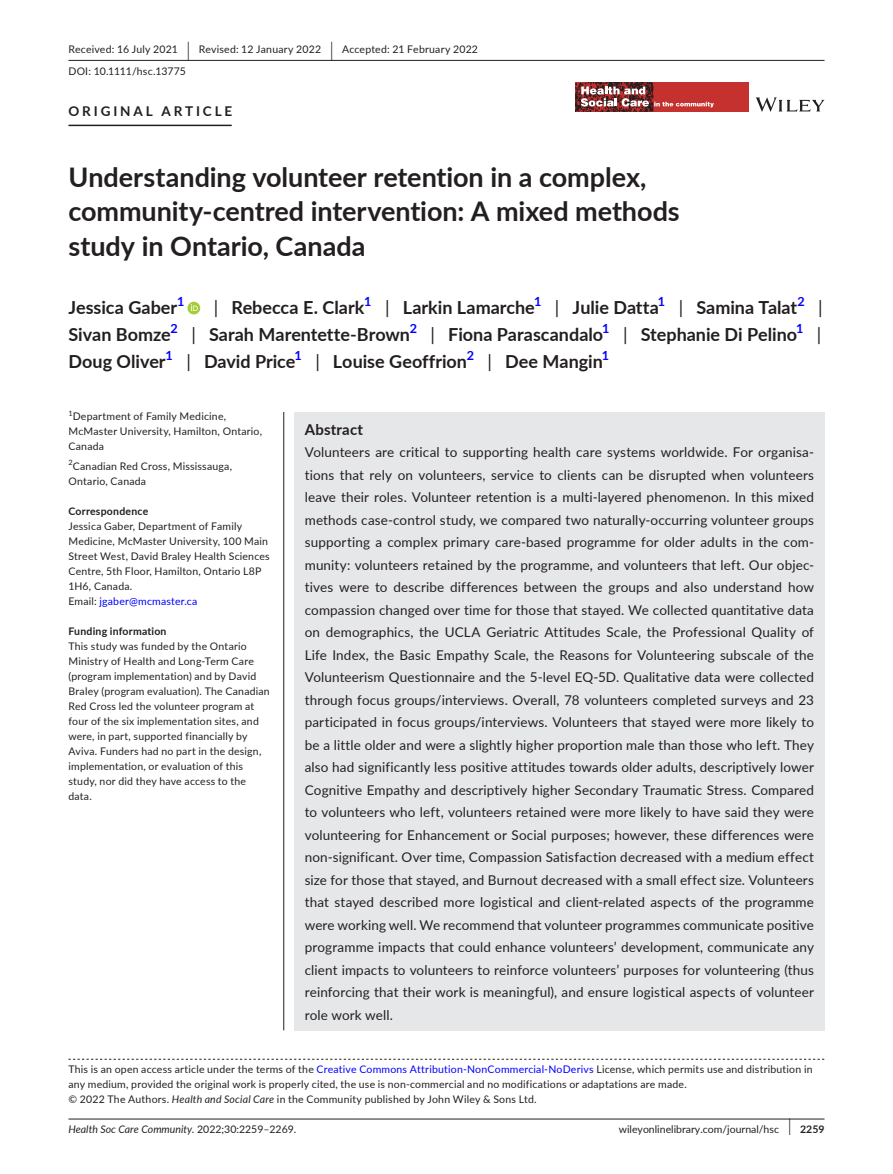
<style>
.page{position:relative;width:893px;height:1174px;background:#fff}
.page>*{position:absolute;margin:0;border:0;box-sizing:border-box;transform-origin:0 0}
.t1{font:700 27px/34.5px "Lato";color:#231f20}
.t2{font:700 18px "Lato";color:#231f20}
.t3{font:18px "Lato";color:#231f20}
.t4{font:700 15px "Lato";letter-spacing:.015em;color:#231f20}
.t5{font:13.5px/22.5px "Lato";letter-spacing:.01em;color:#231f20;text-align:justify}
.t6{font:700 13.5px "Lato";letter-spacing:.215em;color:#231f20}
.t7{font:700 12.6px "Lato";color:#00f}
.t8{font:10.5px/15px "Lato";letter-spacing:.02em;color:#231f20}
.t9{font:italic 10.5px "Lato";color:#231f20}
.t10{font:10.5px "Lato";color:#231f20}
.t11{font:700 10.5px "Lato";letter-spacing:.02em;color:#231f20}
.s1{font-size:19.65px}
.s2{font-weight:400}
.s3{color:#00f}
.s4{font-style:italic}
.s5{font-style:normal}
.s6{font-size:17.4px}
.s7{font-weight:700}
</style>
<div class="page">
<hr style="left:68px;top:1118px;width:756px;height:1px;background:#231f20">
<svg style="left:756px;top:97px;width:68px;height:15px"></svg>
<img style="left:576px;top:82px;width:172px;height:30px">
<svg style="left:581px;top:86px;width:133px;height:21px;background:#b45e5d"></svg>
<hr style="left:68px;top:60px;width:756px;height:1px;background:#231f20">
<hr style="left:68px;top:125px;width:164px;height:1px;background:#231f20">
<div style="left:187px;top:302px;width:13px;height:12px;background:#a5cd39;border-radius:50%"></div>
<svg style="left:191px;top:304px;width:7px;height:7px"></svg>
<svg style="left:68px;top:1058px;width:756px;height:1px"></svg>
<div style="left:294px;top:412px;width:530px;height:618px;background:#e6e7e9"></div>
<hr style="left:283px;top:412px;width:1px;height:618px;background:#231f20">
<p class="t8" style="left:68px;top:38px;width:411px;line-height:21.8px">Received: 16 July 2021 <span class="s1">|</span> Revised: 12 January 2022 <span class="s1">|</span> Accepted: 21 February 2022<br>DOI: 10.1111/hsc.13775</p>
<p class="t6" style="left:68px;top:101px;width:165px">ORIGINAL ARTICLE</p>
<h1 class="t1" style="left:68px;top:159px;width:613px">Understanding volunteer retention in a complex, community-centred intervention: A mixed methods study in Ontario, Canada</h1>
<h2 class="t2" style="left:68px;top:295px;width:110px">Jessica Gaber</h2>
<p class="t7" style="left:177px;top:292px;width:9px">1</p>
<h2 class="t2" style="left:214px;top:295px;width:152px"><span class="s2">|</span> Rebecca E. Clark</h2>
<p class="t7" style="left:364px;top:292px;width:9px">1</p>
<h2 class="t2" style="left:385px;top:295px;width:151px"><span class="s2">|</span> Larkin Lamarche</h2>
<p class="t7" style="left:534px;top:292px;width:9px">1</p>
<h2 class="t2" style="left:555px;top:295px;width:105px"><span class="s2">|</span> Julie Datta</h2>
<p class="t7" style="left:658px;top:292px;width:9px">1</p>
<h2 class="t2" style="left:679px;top:295px;width:120px"><span class="s2">|</span> Samina Talat</h2>
<p class="t7" style="left:797px;top:292px;width:9px">2</p>
<h2 class="t3" style="left:818px;top:295px;width:6px">|</h2>
<h2 class="t2" style="left:68px;top:322px;width:104px">Sivan Bomze</h2>
<p class="t7" style="left:171px;top:319px;width:9px">2</p>
<h2 class="t2" style="left:191px;top:322px;width:220px"><span class="s2">|</span> Sarah Marentette-Brown</h2>
<p class="t7" style="left:410px;top:319px;width:9px">2</p>
<h2 class="t2" style="left:431px;top:322px;width:174px"><span class="s2">|</span> Fiona Parascandalo</h2>
<p class="t7" style="left:602px;top:319px;width:9px">1</p>
<h2 class="t2" style="left:623px;top:322px;width:176px"><span class="s2">|</span> Stephanie Di Pelino</h2>
<p class="t7" style="left:796px;top:319px;width:9px">1</p>
<h2 class="t3" style="left:817px;top:322px;width:6px">|</h2>
<h2 class="t2" style="left:68px;top:349px;width:99px">Doug Oliver</h2>
<p class="t7" style="left:166px;top:346px;width:9px">1</p>
<h2 class="t2" style="left:186px;top:349px;width:110px"><span class="s2">|</span> David Price</h2>
<p class="t7" style="left:295px;top:346px;width:9px">1</p>
<h2 class="t2" style="left:315px;top:349px;width:153px"><span class="s2">|</span> Louise Geoffrion</h2>
<p class="t7" style="left:467px;top:346px;width:9px">2</p>
<h2 class="t2" style="left:488px;top:349px;width:117px"><span class="s2">|</span> Dee Mangin</h2>
<p class="t7" style="left:602px;top:346px;width:9px">1</p>
<p class="t8" style="left:68px;top:409px;width:195px"><sup>1</sup>Department of Family Medicine,<br>McMaster University, Hamilton, Ontario,<br>Canada</p>
<p class="t8" style="left:68px;top:458px;width:165px"><sup>2</sup>Canadian Red Cross, Mississauga,<br>Ontario, Canada</p>
<p class="t11" style="left:68px;top:503px;width:81px">Correspondence</p>
<p class="t8" style="left:68px;top:518px;width:203px">Jessica Gaber, Department of Family Medicine, McMaster University, 100 Main Street West, David Braley Health Sciences Centre, 5th Floor, Hamilton, Ontario L8P 1H6, Canada.<br>Email: <span class="s3">jgaber@mcmaster.ca</span></p>
<p class="t11" style="left:68px;top:623px;width:100px">Funding information</p>
<p class="t8" style="left:68px;top:638px;width:203px">This study was funded by the Ontario Ministry of Health and Long-Term Care (program implementation) and by David Braley (program evaluation). The Canadian Red Cross led the volunteer program at four of the six implementation sites, and were, in part, supported financially by Aviva. Funders had no part in the design, implementation, or evaluation of this study, nor did they have access to the data.</p>
<p class="t4" style="left:305px;top:418px;width:60px">Abstract</p>
<p class="t5" style="left:305px;top:440px;width:511px">Volunteers are critical to supporting health care systems worldwide. For organisa&shy;tions that rely on volunteers, service to clients can be disrupted when volunteers leave their roles. Volunteer retention is a multi-layered phenomenon. In this mixed methods case-control study, we compared two naturally-occurring volunteer groups supporting a complex primary care-based programme for older adults in the com&shy;munity: volunteers retained by the programme, and volunteers that left. Our objec&shy;tives were to describe differences between the groups and also understand how compassion changed over time for those that stayed. We collected quantitative data on demographics, the UCLA Geriatric Attitudes Scale, the Professional Quality of Life Index, the Basic Empathy Scale, the Reasons for Volunteering subscale of the Volunteerism Questionnaire and the 5-level EQ-5D. Qualitative data were collected through focus groups/interviews. Overall, 78 volunteers completed surveys and 23 participated in focus groups/interviews. Volunteers that stayed were more likely to be a little older and were a slightly higher proportion male than those who left. They also had significantly less positive attitudes towards older adults, descriptively lower Cognitive Empathy and descriptively higher Secondary Traumatic Stress. Compared to volunteers who left, volunteers retained were more likely to have said they were volunteering for Enhancement or Social purposes; however, these differences were non-significant. Over time, Compassion Satisfaction decreased with a medium effect size for those that stayed, and Burnout decreased with a small effect size. Volunteers that stayed described more logistical and client-related aspects of the programme were working well. We recommend that volunteer programmes communicate positive programme impacts that could enhance volunteers’ development, communicate any client impacts to volunteers to reinforce volunteers’ purposes for volunteering (thus reinforcing that their work is meaningful), and ensure logistical aspects of volunteer role work well.</p>
<p class="t8" style="left:68px;top:1061px;width:746px">This is an open access article under the terms of the <span class="s3">Creative Commons Attribution-NonCommercial-NoDerivs</span> License, which permits use and distribution in any medium, provided the original work is properly cited, the use is non-commercial and no modifications or adaptations are made.<br>© 2022 The Authors. <span class="s4">Health and Social Care</span> in the Community published by John Wiley &amp; Sons Ltd.</p>
<p class="t9" style="left:68px;top:1121px;width:229px">Health Soc Care Community. <span class="s5">2022;30:2259–2269.</span></p>
<p class="t10" style="left:619px;top:1121px;width:207px">wileyonlinelibrary.com/journal/hsc <span class="s6">|</span> <span class="s7">2259</span></p>
</div>
